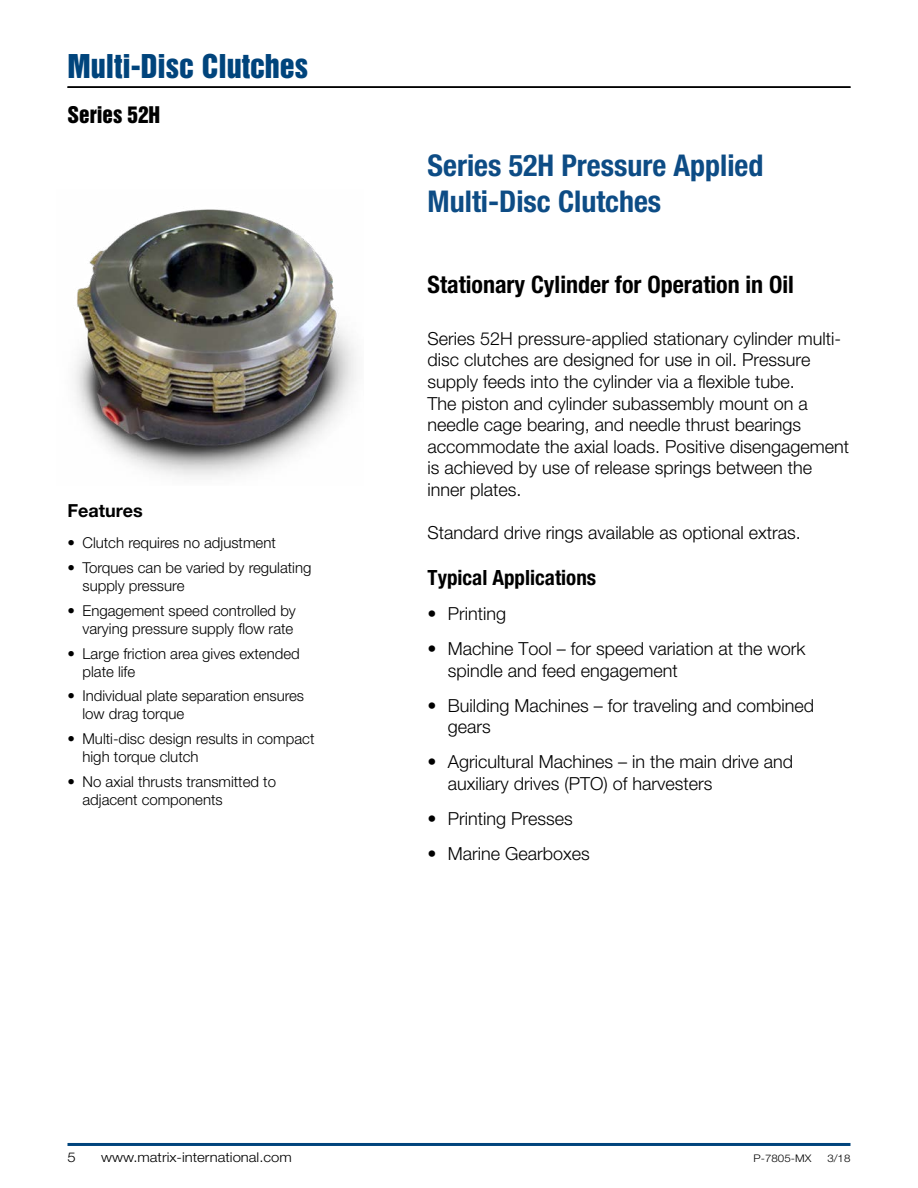
<style>
.page{position:relative;width:918px;height:1188px;background:#fff}
.page>*{position:absolute;margin:0;border:0;box-sizing:border-box;transform-origin:0 0}
.t1{font:700 condensed 30px/36px "Helvetica Neue LT Std";color:#0d4c85}
.t2{font:30px "Helvetica Inserat LT Std";color:#00447c}
.t3{font:700 condensed 24px "Helvetica Neue LT Std";color:#000}
.t4{font:700 condensed 21px "Helvetica Neue LT Std";color:#000}
.t5{font:21px "Helvetica Inserat LT Std";color:#000}
.t6{font:300 18px/21.6px "Helvetica Neue LT Std";color:#000}
.t7{font:700 18px "Helvetica Neue LT Std";color:#000}
.t8{font:300 15px/18px "Helvetica Neue LT Std";color:#000}
.t9{font:300 13.5px "Helvetica Neue LT Std";color:#000;scale:1.1 1}
.t10{font:300 10.5px "Helvetica Neue LT Std";color:#000;scale:1.1 1}
</style>
<div class="page">
<hr style="left:68px;top:86px;width:782px;height:2px;background:#000">
<hr style="left:68px;top:1143px;width:782px;height:3px;background:#00447c">
<img style="left:75px;top:209px;width:281px;height:268px">
<p class="t2" style="left:68px;top:48px;width:242px">Multi-Disc Clutches</p>
<p class="t5" style="left:68px;top:102px;width:94px">Series 52H</p>
<p class="t7" style="left:68px;top:499px;width:77px">Features</p>
<p class="t8" style="left:68px;top:534px;width:210px">• Clutch requires no adjustment</p>
<p class="t8" style="left:82px;top:558px;width:230px;text-indent:-15px">• Torques can be varied by regulating supply pressure</p>
<p class="t8" style="left:68px;top:601px;width:230px;text-align:right">• Engagement speed controlled by varying pressure supply flow rate</p>
<p class="t8" style="left:82px;top:644px;width:219px;text-indent:-15px">• Large friction area gives extended plate life</p>
<p class="t8" style="left:82px;top:687px;width:223px;text-indent:-15px">• Individual plate separation ensures low drag torque</p>
<p class="t8" style="left:82px;top:729px;width:233px;text-indent:-15px">• Multi-disc design results in compact high torque clutch</p>
<p class="t8" style="left:82px;top:772px;width:195px;text-indent:-15px">• No axial thrusts transmitted to adjacent components</p>
<p class="t1" style="left:428px;top:147px;width:337px">Series 52H Pressure Applied<br>Multi-Disc Clutches</p>
<p class="t3" style="left:428px;top:270px;width:368px">Stationary Cylinder for Operation in Oil</p>
<p class="t6" style="left:428px;top:327px;width:423px">Series 52H pressure-applied stationary cylinder multi&shy;disc clutches are designed for use in oil. Pressure supply feeds into the cylinder via a flexible tube.<br>The piston and cylinder subassembly mount on a needle cage bearing, and needle thrust bearings accommodate the axial loads. Positive disengagement is achieved by use of release springs between the inner plates.</p>
<p class="t6" style="left:428px;top:522px;width:375px">Standard drive rings available as optional extras.</p>
<p class="t4" style="left:428px;top:565px;width:170px">Typical Applications</p>
<p class="t6" style="left:428px;top:602px;width:80px">• Printing</p>
<p class="t6" style="left:448px;top:637px;width:359px;text-indent:-20px">• Machine Tool – for speed variation at the work spindle and feed engagement</p>
<p class="t6" style="left:448px;top:694px;width:368px;text-indent:-20px">• Building Machines – for traveling and combined gears</p>
<p class="t6" style="left:448px;top:751px;width:347px;text-indent:-20px">• Agricultural Machines – in the main drive and auxiliary drives (PTO) of harvesters</p>
<p class="t6" style="left:428px;top:807px;width:147px">• Printing Presses</p>
<p class="t6" style="left:428px;top:843px;width:164px">• Marine Gearboxes</p>
<p class="t9" style="left:68px;top:1149px;width:9px">5</p>
<p class="t9" style="left:101px;top:1149px;width:175px">www.matrix-international.com</p>
<p class="t10" style="left:754px;top:1152px;width:54px">P-7805-MX</p>
<p class="t10" style="left:827px;top:1152px;width:23px">3/18</p>
</div>
